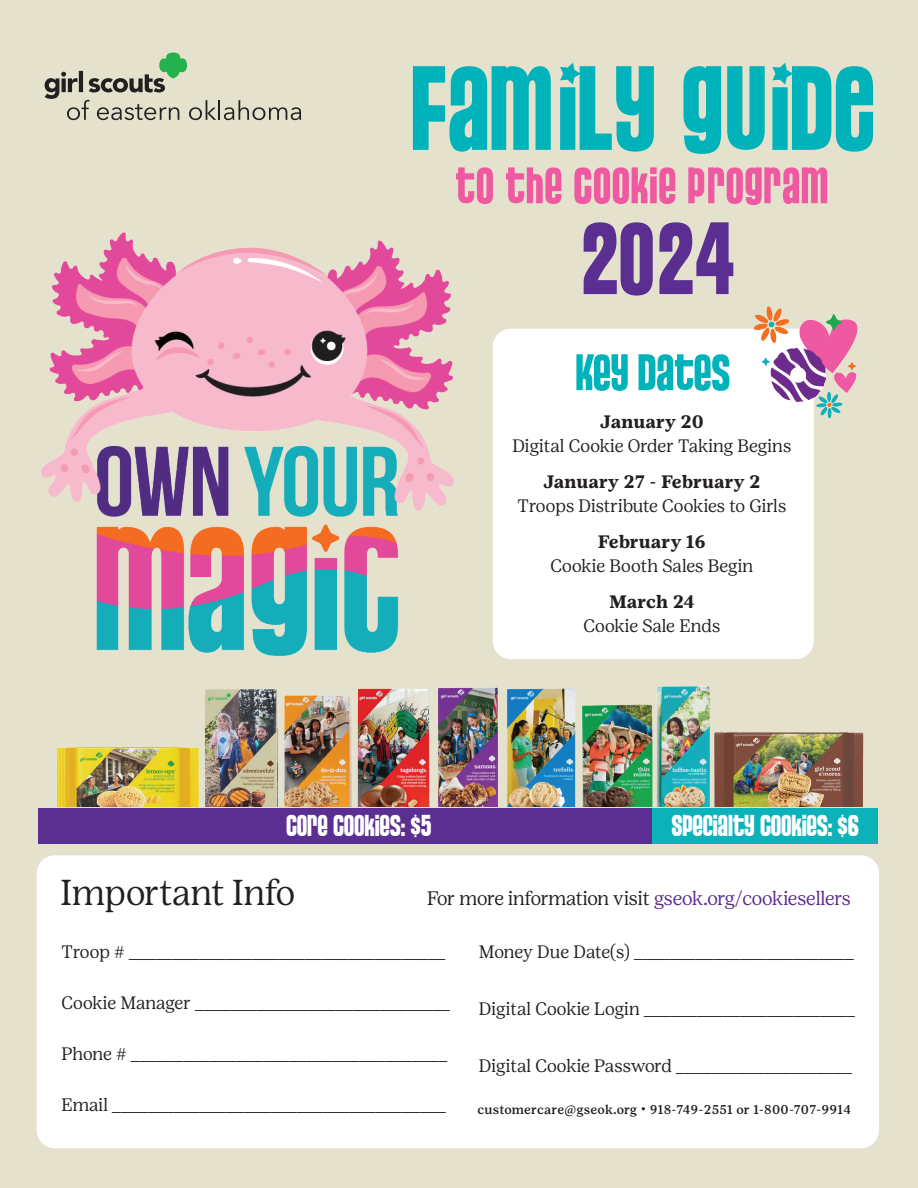
<style>
.page{position:relative;width:918px;height:1188px;background:#e4e1cc}
.page>*{position:absolute;margin:0;border:0;box-sizing:border-box;transform-origin:0 0}
.t1{font:126px "Pussycat Snickers";letter-spacing:-.005em;color:#00b2b9}
.t2{font:108px "Pussycat Snickers";color:#5b2e91}
.t3{font:54px "Pussycat Snickers";letter-spacing:.01em;color:#ef59a1}
.t4{font:54px "Pussycat Snickers";letter-spacing:-.01em;color:#00b2b9}
.t5{font:300 36px "Girl Scout Display";letter-spacing:-.005em;color:#231f20}
.t6{font:31.5px "Pussycat Snickers";letter-spacing:-.01em;color:#fff}
.t7{font:300 19.5px "Girl Scout Display";letter-spacing:-.015em;color:#231f20}
.t8{font:300 18px "Girl Scout Display";letter-spacing:.005em;color:#231f20}
.t9{font:700 18px "Girl Scout Text";letter-spacing:.005em;color:#231f20}
.t10{font:500 12.75px "Girl Scout Text";letter-spacing:.02em;color:#211d1e}
.s1{color:#5b2c8a}
</style>
<div class="page">
<div style="left:37px;top:855px;width:842px;height:293px;background:#fff;border-radius:18px"></div>
<div style="left:493px;top:329px;width:321px;height:330px;background:#fff;border-radius:18px"></div>
<div style="left:649px;top:808px;width:229px;height:35px;background:#0cb2b9"></div>
<div style="left:38px;top:808px;width:614px;height:35px;background:#5b2e91"></div>
<svg style="left:45px;top:53px;width:256px;height:67px"></svg>
<img style="left:56px;top:686px;width:808px;height:120px">
<img style="left:748px;top:306px;width:110px;height:113px">
<img style="left:41px;top:232px;width:437px;height:472px">
<h1 class="t1" style="left:408px;top:39px;width:467px">FAMILY GUIDE</h1>
<h3 class="t3" style="left:454px;top:156px;width:375px">TO THE COOKIE PROGRAM</h3>
<h2 class="t2" style="left:579px;top:199px;width:156px">2024</h2>
<h3 class="t4" style="left:574px;top:343px;width:157px">KEY DATES</h3>
<p class="t9" style="left:600px;top:411px;width:105px">January 20</p>
<p class="t8" style="left:512px;top:435px;width:280px">Digital Cookie Order Taking Begins</p>
<p class="t9" style="left:543px;top:471px;width:219px">January 27 - February 2</p>
<p class="t8" style="left:517px;top:495px;width:270px">Troops Distribute Cookies to Girls</p>
<p class="t9" style="left:598px;top:531px;width:109px">February 16</p>
<p class="t8" style="left:550px;top:555px;width:204px">Cookie Booth Sales Begin</p>
<p class="t9" style="left:609px;top:591px;width:87px">March 24</p>
<p class="t8" style="left:584px;top:615px;width:138px">Cookie Sale Ends</p>
<h3 class="t6" style="left:285px;top:808px;width:147px">CORE COOKIES: $5</h3>
<h3 class="t6" style="left:671px;top:808px;width:189px">SPECIALTY COOKIES: $6</h3>
<h3 class="t5" style="left:61px;top:873px;width:236px">Important Info</h3>
<p class="t7" style="left:427px;top:887px;width:425px">For more information visit <span class="s1">gseok.org/cookiesellers</span></p>
<p class="t8" style="left:62px;top:941px;width:385px">Troop # ____________________________________</p>
<p class="t8" style="left:62px;top:992px;width:390px">Cookie Manager _____________________________</p>
<p class="t8" style="left:62px;top:1043px;width:387px">Phone # ____________________________________</p>
<p class="t8" style="left:62px;top:1094px;width:386px">Email ______________________________________</p>
<p class="t8" style="left:479px;top:941px;width:376px">Money Due Date(s) _________________________</p>
<p class="t8" style="left:479px;top:998px;width:377px">Digital Cookie Login ________________________</p>
<p class="t8" style="left:479px;top:1055px;width:374px">Digital Cookie Password ____________________</p>
<p class="t10" style="left:477px;top:1102px;width:375px">customercare@gseok.org • 918-749-2551 or 1-800-707-9914</p>
</div>
